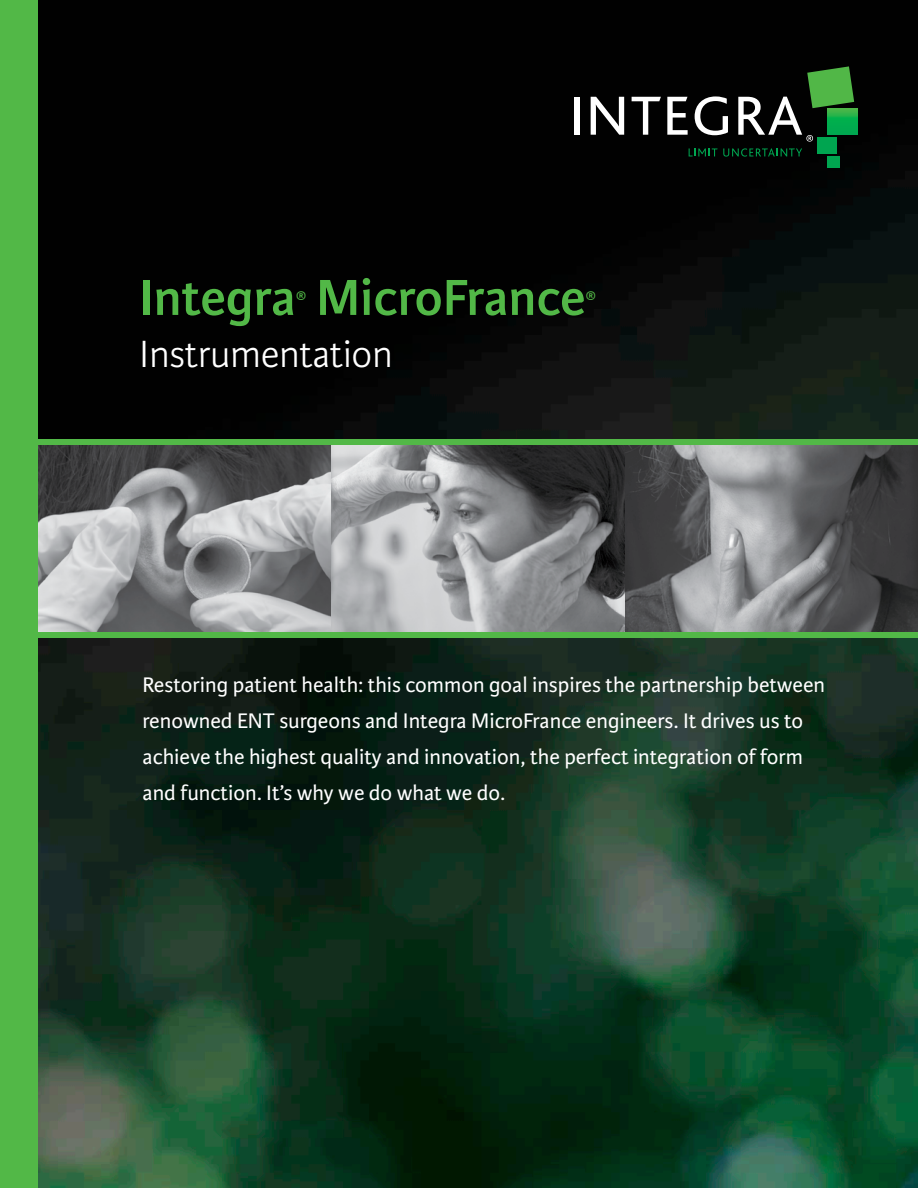
<style>
.page{position:relative;width:918px;height:1188px;background:#fff}
.page>*{position:absolute;margin:0;border:0;box-sizing:border-box;transform-origin:0 0}
.t1{font:600 54px "Karmina Sans";color:#52b847}
.t2{font:300 40.5px "Karmina Sans";letter-spacing:-.01em;color:#fff}
.t3{font:600 24px "Karmina Sans";color:#52b847}
.t4{font:22.5px/36px "Karmina Sans";color:#fff}
</style>
<div class="page">
<img style="left:38px;top:0;width:880px;height:1188px">
<div style="left:574px;top:97px;width:6px;height:38px;background:#fff"></div>
<svg style="left:591px;top:97px;width:33px;height:38px"></svg>
<svg style="left:632px;top:97px;width:29px;height:38px"></svg>
<svg style="left:667px;top:97px;width:21px;height:38px"></svg>
<svg style="left:695px;top:96px;width:33px;height:39px"></svg>
<svg style="left:689px;top:148px;width:113px;height:9px"></svg>
<div style="left:828px;top:157px;width:12px;height:11px;background:#00a550"></div>
<div style="left:818px;top:137px;width:19px;height:17px;background:#00a550"></div>
<svg style="left:854px;top:108px;width:3px;height:27px"></svg>
<svg style="left:738px;top:66px;width:116px;height:76px;background:#2b4b2f"></svg>
<img style="left:341px;top:445px;width:577px;height:187px">
<img style="left:38px;top:445px;width:303px;height:187px">
<div style="left:0;top:0;width:38px;height:1188px;background:#52b847"></div>
<div style="left:23px;top:440px;width:895px;height:5px;background:#52b847"></div>
<div style="left:23px;top:632px;width:895px;height:5px;background:#52b847"></div>
<h1 class="t1" style="left:139px;top:267px;width:448px">Integra MicroFrance</h1>
<p class="t3" style="left:296px;top:286px;width:12px">®</p>
<p class="t3" style="left:586px;top:286px;width:12px">®</p>
<h2 class="t2" style="left:139px;top:332px;width:255px">Instrumentation</h2>
<p class="t4" style="left:143px;top:667px;width:684px">Restoring patient health: this common goal inspires the partnership between renowned ENT surgeons and Integra MicroFrance engineers. It drives us to achieve the highest quality and innovation, the perfect integration of form and function. It’s why we do what we do.</p>
</div>
